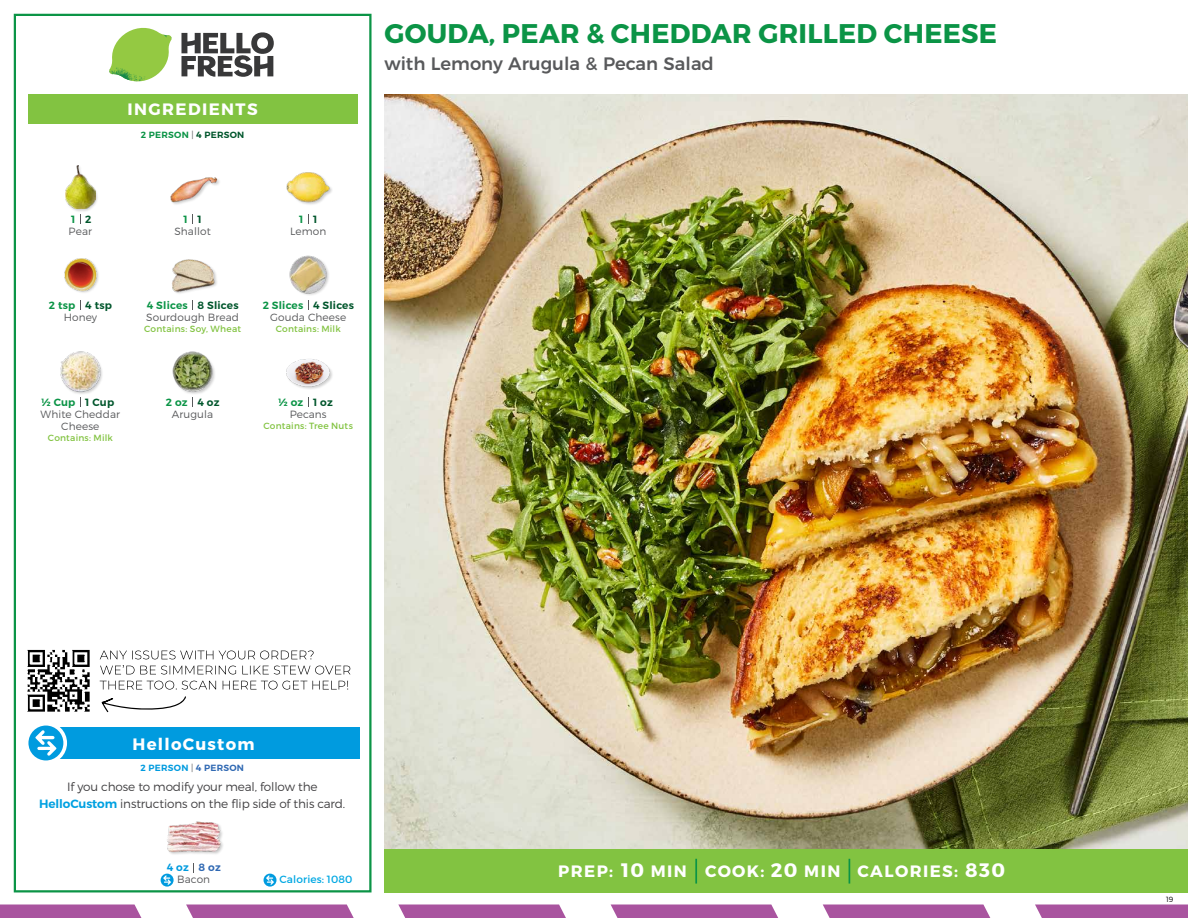
<style>
.page{position:relative;width:1188px;height:918px;background:#fff}
.page>*{position:absolute;margin:0;border:0;box-sizing:border-box;transform-origin:0 0}
.t1{font:700 27px "Montserrat";letter-spacing:.01em;color:#0b9446}
.t2{font:500 18px "Montserrat";color:#58595b}
.t3{font:700 16.5px "Montserrat";letter-spacing:.085em;color:#fff}
.t4{font:300 12px/16.5px "Montserrat";letter-spacing:-.01em;color:#414042;text-align:center}
.t5{font:300 10.5px/12px "Montserrat";letter-spacing:.01em;color:#58595b;text-align:center}
.t6{font:600 10.5px "Montserrat";letter-spacing:.02em;color:#00562c}
.t7{font:600 10.5px "Montserrat";letter-spacing:.02em;color:#0b9446}
.t8{font:10.5px "Montserrat";letter-spacing:.01em;color:#00a8e3}
.t9{font:600 10.5px "Montserrat";color:#009bdf}
.t10{font:9px "Montserrat";letter-spacing:.025em;color:#82c341}
.t11{font:600 9px "Montserrat";letter-spacing:.03em;color:#0b9446}
.t12{font:600 9px "Montserrat";letter-spacing:.03em;color:#009bdf}
.t13{font:300 7.5px "Montserrat";color:#000}
.s1{font-weight:300;color:#58595b}
.s2{color:#00562c}
.s3{font-weight:600;color:#00a1e1}
.s4{color:#3069b3}
.s5{font-size:19.5px}
</style>
<div class="page">
<svg style="left:0;top:904px;width:141px;height:14px;background:#ad5da4"></svg>
<svg style="left:186px;top:904px;width:168px;height:14px;background:#af61a6"></svg>
<svg style="left:398px;top:904px;width:168px;height:14px;background:#af61a6"></svg>
<svg style="left:611px;top:904px;width:167px;height:14px;background:#af60a5"></svg>
<svg style="left:823px;top:904px;width:167px;height:14px;background:#af60a5"></svg>
<svg style="left:1035px;top:904px;width:153px;height:14px;background:#ad5da4"></svg>
<div style="left:384px;top:849px;width:804px;height:43px;background:#82c341"></div>
<svg style="left:181px;top:32px;width:93px;height:45px"></svg>
<svg style="left:114px;top:28px;width:55px;height:36px"></svg>
<img style="left:143px;top:28px;width:29px;height:24px">
<img style="left:112px;top:48px;width:54px;height:10px">
<img style="left:109px;top:52px;width:55px;height:30px">
<img style="left:142px;top:58px;width:24px;height:23px">
<div style="left:28px;top:94px;width:330px;height:30px;background:#82c341"></div>
<div style="left:14px;top:14px;width:358px;height:878px;border:2px solid #0b9446"></div>
<img style="left:384px;top:94px;width:804px;height:755px">
<img style="left:172px;top:259px;width:45px;height:35px">
<img style="left:289px;top:255px;width:40px;height:40px">
<img style="left:170px;top:177px;width:50px;height:28px">
<img style="left:286px;top:172px;width:46px;height:33px">
<img style="left:64px;top:258px;width:35px;height:35px">
<div style="left:65px;top:165px;width:34px;height:48px;background:#000;opacity:.2"></div>
<img style="left:66px;top:166px;width:29px;height:43px">
<div style="left:173px;top:352px;width:43px;height:43px;background:#000;opacity:.2"></div>
<img style="left:172px;top:351px;width:44px;height:42px">
<img style="left:286px;top:359px;width:47px;height:30px">
<div style="left:61px;top:352px;width:43px;height:43px;background:#000;opacity:.2"></div>
<img style="left:60px;top:351px;width:44px;height:42px">
<img style="left:167px;top:821px;width:56px;height:33px">
<div style="left:33px;top:727px;width:327px;height:32px;background:#009bdf"></div>
<svg style="left:25px;top:722px;width:42px;height:42px"></svg>
<div style="left:28px;top:726px;width:35px;height:34px;background:#009bdf;border-radius:50%"></div>
<svg style="left:35px;top:730px;width:22px;height:26px"></svg>
<svg style="left:161px;top:874px;width:13px;height:13px"></svg>
<svg style="left:163px;top:875px;width:8px;height:10px"></svg>
<svg style="left:264px;top:874px;width:12px;height:13px"></svg>
<svg style="left:266px;top:875px;width:8px;height:10px"></svg>
<hr style="left:695px;top:859px;width:2px;height:25px;background:#0b9446">
<svg style="left:849px;top:859px;width:1px;height:25px"></svg>
<img style="left:27px;top:649px;width:63px;height:63px">
<svg style="left:102px;top:696px;width:84px;height:17px"></svg>
<svg style="left:100px;top:681px;width:248px;height:9px"></svg>
<svg style="left:100px;top:665px;width:250px;height:9px"></svg>
<svg style="left:100px;top:651px;width:214px;height:8px"></svg>
<h1 class="t1" style="left:385px;top:17px;width:614px">GOUDA, PEAR &amp; CHEDDAR GRILLED CHEESE</h1>
<h2 class="t2" style="left:384px;top:49px;width:331px">with Lemony Arugula &amp; Pecan Salad</h2>
<h3 class="t3" style="left:128px;top:99px;width:132px">INGREDIENTS</h3>
<p class="t11" style="left:141px;top:129px;width:105px">2 PERSON <span class="s1">|</span> <span class="s2">4 PERSON</span></p>
<p class="t7" style="left:71px;top:212px;width:6px">1</p>
<p class="t6" style="left:85px;top:212px;width:8px">2</p>
<p class="t7" style="left:184px;top:212px;width:6px">1</p>
<p class="t7" style="left:299px;top:212px;width:6px">1</p>
<p class="t6" style="left:198px;top:212px;width:6px">1</p>
<p class="t6" style="left:313px;top:212px;width:6px">1</p>
<p class="t5" style="left:69px;top:225px;width:25px">Pear</p>
<p class="t5" style="left:174px;top:225px;width:38px">Shallot</p>
<p class="t5" style="left:290px;top:225px;width:38px">Lemon</p>
<p class="t7" style="left:49px;top:299px;width:28px">2 tsp</p>
<p class="t6" style="left:85px;top:299px;width:28px">4 tsp</p>
<p class="t6" style="left:198px;top:299px;width:43px">8 Slices</p>
<p class="t6" style="left:313px;top:299px;width:42px">4 Slices</p>
<p class="t7" style="left:147px;top:299px;width:42px">4 Slices</p>
<p class="t7" style="left:263px;top:299px;width:42px">2 Slices</p>
<p class="t5" style="left:64px;top:311px;width:35px">Honey</p>
<p class="t5" style="left:146px;top:311px;width:94px">Sourdough Bread</p>
<p class="t10" style="left:144px;top:323px;width:98px">Contains: Soy, Wheat</p>
<p class="t5" style="left:270px;top:311px;width:77px">Gouda Cheese</p>
<p class="t10" style="left:276px;top:323px;width:67px">Contains: Milk</p>
<p class="t7" style="left:41px;top:396px;width:36px">½ Cup</p>
<p class="t6" style="left:85px;top:396px;width:31px">1 Cup</p>
<p class="t7" style="left:166px;top:396px;width:23px">2 oz</p>
<p class="t7" style="left:279px;top:396px;width:26px">½ oz</p>
<p class="t6" style="left:198px;top:396px;width:24px">4 oz</p>
<p class="t6" style="left:313px;top:396px;width:21px">1 oz</p>
<p class="t5" style="left:41px;top:408px;width:81px">White Cheddar<br>Cheese</p>
<p class="t10" style="left:48px;top:432px;width:67px">Contains: Milk</p>
<p class="t5" style="left:172px;top:408px;width:43px">Arugula</p>
<p class="t5" style="left:290px;top:408px;width:39px">Pecans</p>
<p class="t10" style="left:263px;top:420px;width:91px">Contains: Tree Nuts</p>
<h3 class="t3" style="left:133px;top:734px;width:123px">HelloCustom</h3>
<p class="t4" style="left:39px;top:778px;width:308px">If you chose to modify your meal, follow the<br><span class="s3">HelloCustom</span> instructions on the flip side of this card.</p>
<p class="t12" style="left:141px;top:763px;width:105px">2 PERSON <span class="s1">|</span> <span class="s4">4 PERSON</span></p>
<p class="t9" style="left:167px;top:861px;width:56px">4 oz <span class="s4">8 oz</span></p>
<p class="t5" style="left:177px;top:873px;width:35px">Bacon</p>
<p class="t8" style="left:280px;top:873px;width:74px">Calories: 1080</p>
<h3 class="t3" style="left:558px;top:861px;width:448px">PREP: <span class="s5">10</span> MIN COOK: <span class="s5">20</span> MIN CALORIES: <span class="s5">830</span></h3>
<p class="t13" style="left:1166px;top:895px;width:9px">19</p>
</div>
